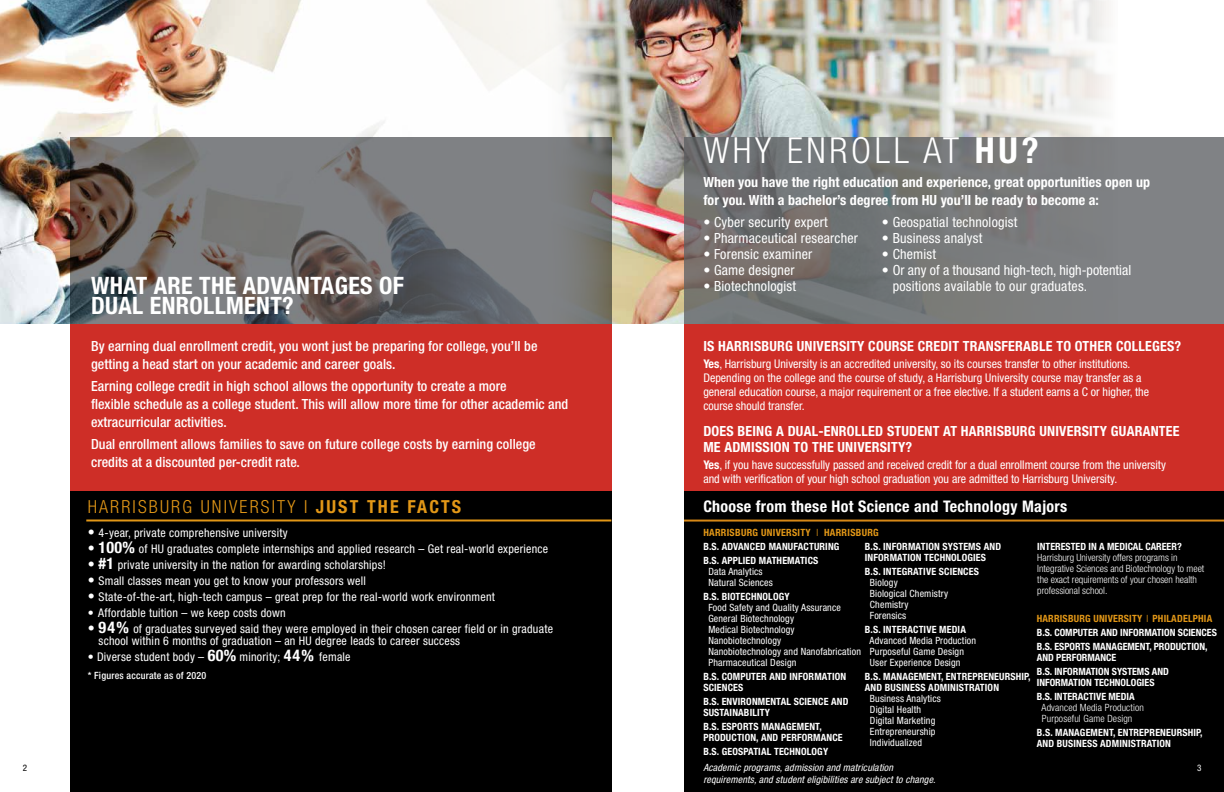
<style>
.page{position:relative;width:1224px;height:792px;background:#fff}
.page>*{position:absolute;margin:0;border:0;box-sizing:border-box;transform-origin:0 0}
.t1{font:300 condensed 36px "Helvetica Neue LT Std";letter-spacing:.1em;color:#fff}
.t2{font:700 condensed 24px "Helvetica Neue LT Std";letter-spacing:.015em;color:#fff}
.t3{font:300 condensed 18px "Helvetica Neue LT Std";letter-spacing:.12em;color:#e29717}
.t4{font:700 condensed 16px "Helvetica Neue LT Std";letter-spacing:.02em;color:#fff}
.t5{font:500 condensed 14px/18px "Helvetica Neue LT Std";letter-spacing:.005em;color:#fff}
.t6{font:700 condensed 14px/16px "Helvetica Neue LT Std";letter-spacing:.015em;color:#fff}
.t7{font:condensed 14px "Helvetica Neue LT Std";letter-spacing:.015em;color:#fff}
.t8{font:condensed 12px/12px "Helvetica Neue LT Std";letter-spacing:.02em;color:#fff}
.t9{font:condensed 12px/14px "Helvetica Neue LT Std";color:#fff}
.t10{font:700 condensed 10px/11px "Helvetica Neue LT Std";letter-spacing:.015em;color:#fff}
.t11{font:condensed 10px/11px "Helvetica Neue LT Std";letter-spacing:.015em;color:#fff}
.t12{font:300 condensed 10px/11px "Helvetica Neue LT Std";color:#fff}
.t13{font:italic condensed 10px/12px "Helvetica Neue LT Std";letter-spacing:.015em;color:#fff}
.t14{font:700 condensed 10px "Helvetica Neue LT Std";letter-spacing:.02em;color:#e29717}
.t15{font:500 condensed 10px "Helvetica Neue LT Std";letter-spacing:.02em;color:#fff}
.t16{font:condensed 9px "Helvetica Neue LT Std";color:#000}
.t17{font:condensed 9px "Helvetica Neue LT Std";color:#fff}
.s1{font-weight:700}
.s2{font-size:14px}
.s3{font-weight:700;font-size:16px}
.s4{font-weight:300}
</style>
<div class="page">
<div style="left:684px;top:324px;width:540px;height:468px;background:#ce2e27"></div>
<img style="left:684px;top:0;width:433px;height:138px">
<img style="left:588px;top:0;width:96px;height:324px">
<img style="left:0;top:0;width:588px;height:324px">
<svg style="left:684px;top:138px;width:540px;height:186px;background:#777879"></svg>
<div style="left:71px;top:324px;width:541px;height:468px;background:#ce2e27"></div>
<svg style="left:71px;top:138px;width:541px;height:186px;background:#717070"></svg>
<div style="left:71px;top:492px;width:541px;height:300px;background:#000"></div>
<hr style="left:86px;top:519px;width:525px;height:2px;background:#e29717">
<div style="left:684px;top:492px;width:540px;height:300px;background:#000"></div>
<hr style="left:684px;top:520px;width:540px;height:2px;background:#d78817">
<p class="t16" style="left:23px;top:763px;width:6px">2</p>
<h1 class="t1" style="left:703px;top:130px;width:337px">WHY ENROLL AT <span class="s1">HU?</span></h1>
<h3 class="t6" style="left:703px;top:173px;width:448px;line-height:18px">When you have the right education and experience, great opportunities open up for you. With a bachelor’s degree from HU you’ll be ready to become a:</h3>
<h3 class="t7" style="left:703px;top:214px;width:126px">• Cyber security expert</h3>
<h3 class="t7" style="left:703px;top:230px;width:156px">• Pharmaceutical researcher</h3>
<h3 class="t7" style="left:703px;top:246px;width:110px">• Forensic examiner</h3>
<h3 class="t7" style="left:703px;top:262px;width:93px">• Game designer</h3>
<h3 class="t7" style="left:703px;top:278px;width:94px">• Biotechnologist</h3>
<h3 class="t7" style="left:882px;top:214px;width:137px">• Geospatial technologist</h3>
<h3 class="t7" style="left:882px;top:230px;width:102px">• Business analyst</h3>
<h3 class="t7" style="left:882px;top:246px;width:56px">• Chemist</h3>
<h3 class="t7" style="left:882px;top:262px;width:251px">• Or any of a thousand high-tech, high-potential</h3>
<h2 class="t2" style="left:91px;top:271px;width:314px">WHAT ARE THE ADVANTAGES OF</h2>
<h3 class="t7" style="left:893px;top:278px;width:196px">positions available to our graduates.</h3>
<h2 class="t2" style="left:91px;top:291px;width:204px">DUAL ENROLLMENT?</h2>
<h3 class="t5" style="left:91px;top:337px;width:448px">By earning dual enrollment credit, you wont just be preparing for college, you’ll be getting a head start on your academic and career goals.</h3>
<h3 class="t5" style="left:91px;top:377px;width:479px">Earning college credit in high school allows the opportunity to create a more<br>flexible schedule as a college student. This will allow more time for other academic and extracurricular activities.</h3>
<h3 class="t5" style="left:91px;top:435px;width:446px">Dual enrollment allows families to save on future college costs by earning college credits at a discounted per-credit rate.</h3>
<h3 class="t6" style="left:703px;top:338px;width:479px">IS HARRISBURG UNIVERSITY COURSE CREDIT TRANSFERABLE TO OTHER COLLEGES?</h3>
<p class="t9" style="left:703px;top:357px;width:447px"><span class="s1">Yes</span>, Harrisburg University is an accredited university, so its courses transfer to other institutions.<br>Depending on the college and the course of study, a Harrisburg University course may transfer as a general education course, a major requirement or a free elective. If a student earns a C or higher, the course should transfer.</p>
<h3 class="t6" style="left:703px;top:423px;width:478px">DOES BEING A DUAL-ENROLLED STUDENT AT HARRISBURG UNIVERSITY GUARANTEE<br>ME ADMISSION TO THE UNIVERSITY?</h3>
<p class="t9" style="left:703px;top:458px;width:464px"><span class="s1">Yes</span>, if you have successfully passed and received credit for a dual enrollment course from the university and with verification of your high school graduation you are admitted to Harrisburg University.</p>
<h3 class="t3" style="left:88px;top:497px;width:375px">HARRISBURG UNIVERSITY I <span class="s1">JUST THE FACTS</span></h3>
<p class="t8" style="left:88px;top:527px;width:201px"><span class="s2">•</span> 4-year, private comprehensive university</p>
<p class="t8" style="left:88px;top:543px;width:462px"><span class="s2">•</span> <span class="s3">100%</span> of HU graduates complete internships and applied research – Get real-world experience</p>
<p class="t8" style="left:88px;top:559px;width:300px"><span class="s2">•</span> <span class="s3">#1</span> private university in the nation for awarding scholarships!</p>
<p class="t8" style="left:88px;top:575px;width:280px"><span class="s2">•</span> Small classes mean you get to know your professors well</p>
<p class="t8" style="left:88px;top:591px;width:409px"><span class="s2">•</span> State-of-the-art, high-tech campus – great prep for the real-world work environment</p>
<p class="t8" style="left:88px;top:607px;width:200px">• Affordable tuition – we keep costs down</p>
<p class="t8" style="left:99px;top:623px;width:456px;text-indent:-11px"><span class="s2">•</span> <span class="s3">94%</span> of graduates surveyed said they were employed in their chosen career field or in graduate school within 6 months of graduation – an HU degree leads to career success</p>
<p class="t8" style="left:88px;top:651px;width:264px">• Diverse student body – <span class="s3">60%</span> minority; <span class="s3">44%</span> female</p>
<p class="t15" style="left:88px;top:669px;width:120px">* Figures accurate as of 2020</p>
<h3 class="t4" style="left:703px;top:496px;width:365px">Choose from these Hot Science and Technology Majors</h3>
<p class="t10" style="left:703px;top:539px;width:138px;line-height:14px">B.S. ADVANCED MANUFACTURING<br>B.S. APPLIED MATHEMATICS</p>
<p class="t11" style="left:708px;top:566px;width:66px">Data Analytics<br>Natural Sciences</p>
<p class="t10" style="left:703px;top:591px;width:88px">B.S. BIOTECHNOLOGY</p>
<p class="t11" style="left:708px;top:602px;width:154px">Food Safety and Quality Assurance<br>General Biotechnology<br>Medical Biotechnology<br>Nanobiotechnology<br>Nanobiotechnology and Nanofabrication<br>Pharmaceutical Design</p>
<p class="t10" style="left:703px;top:671px;width:144px">B.S. COMPUTER AND INFORMATION<br>SCIENCES</p>
<p class="t10" style="left:703px;top:696px;width:147px">B.S. ENVIRONMENTAL SCIENCE AND<br>SUSTAINABILITY</p>
<p class="t10" style="left:703px;top:721px;width:141px">B.S. ESPORTS MANAGEMENT,<br>PRODUCTION, AND PERFORMANCE</p>
<p class="t10" style="left:703px;top:746px;width:126px">B.S. GEOSPATIAL TECHNOLOGY</p>
<p class="t14" style="left:703px;top:526px;width:177px">HARRISBURG UNIVERSITY <span class="s4">I</span> HARRISBURG</p>
<p class="t10" style="left:865px;top:541px;width:138px">B.S. INFORMATION SYSTEMS AND<br>INFORMATION TECHNOLOGIES</p>
<p class="t10" style="left:865px;top:566px;width:116px">B.S. INTEGRATIVE SCIENCES</p>
<p class="t11" style="left:870px;top:577px;width:80px">Biology<br>Biological Chemistry<br>Chemistry<br>Forensics</p>
<p class="t10" style="left:865px;top:624px;width:103px">B.S. INTERACTIVE MEDIA</p>
<p class="t11" style="left:870px;top:635px;width:108px">Advanced Media Production<br>Purposeful Game Design<br>User Experience Design</p>
<p class="t10" style="left:865px;top:671px;width:167px">B.S. MANAGEMENT, ENTREPRENEURSHIP,<br>AND BUSINESS ADMINISTRATION</p>
<p class="t11" style="left:870px;top:693px;width:72px">Business Analytics<br>Digital Health<br>Digital Marketing<br>Entrepreneurship<br>Individualized</p>
<p class="t10" style="left:1037px;top:541px;width:146px">INTERESTED IN A MEDICAL CAREER?</p>
<p class="t12" style="left:1037px;top:552px;width:169px">Harrisburg University offers programs in Integrative Sciences and Biotechnology to meet the exact requirements of your chosen health professional school.</p>
<p class="t10" style="left:1037px;top:626px;width:182px;line-height:14px">B.S. COMPUTER AND INFORMATION SCIENCES<br>B.S. ESPORTS MANAGEMENT, PRODUCTION,</p>
<p class="t10" style="left:1037px;top:651px;width:134px;line-height:14px">AND PERFORMANCE<br>B.S. INFORMATION SYSTEMS AND</p>
<p class="t10" style="left:1037px;top:676px;width:119px;line-height:14px">INFORMATION TECHNOLOGIES<br>B.S. INTERACTIVE MEDIA</p>
<p class="t12" style="left:1042px;top:702px;width:104px">Advanced Media Production<br>Purposeful Game Design</p>
<p class="t10" style="left:1037px;top:727px;width:167px">B.S. MANAGEMENT, ENTREPRENEURSHIP,<br>AND BUSINESS ADMINISTRATION</p>
<p class="t14" style="left:1037px;top:612px;width:177px">HARRISBURG UNIVERSITY <span class="s4">I</span> PHILADELPHIA</p>
<p class="t13" style="left:703px;top:762px;width:234px">Academic programs, admission and matriculation requirements, and student eligibilities are subject to change.</p>
<p class="t17" style="left:1197px;top:763px;width:6px">3</p>
</div>
